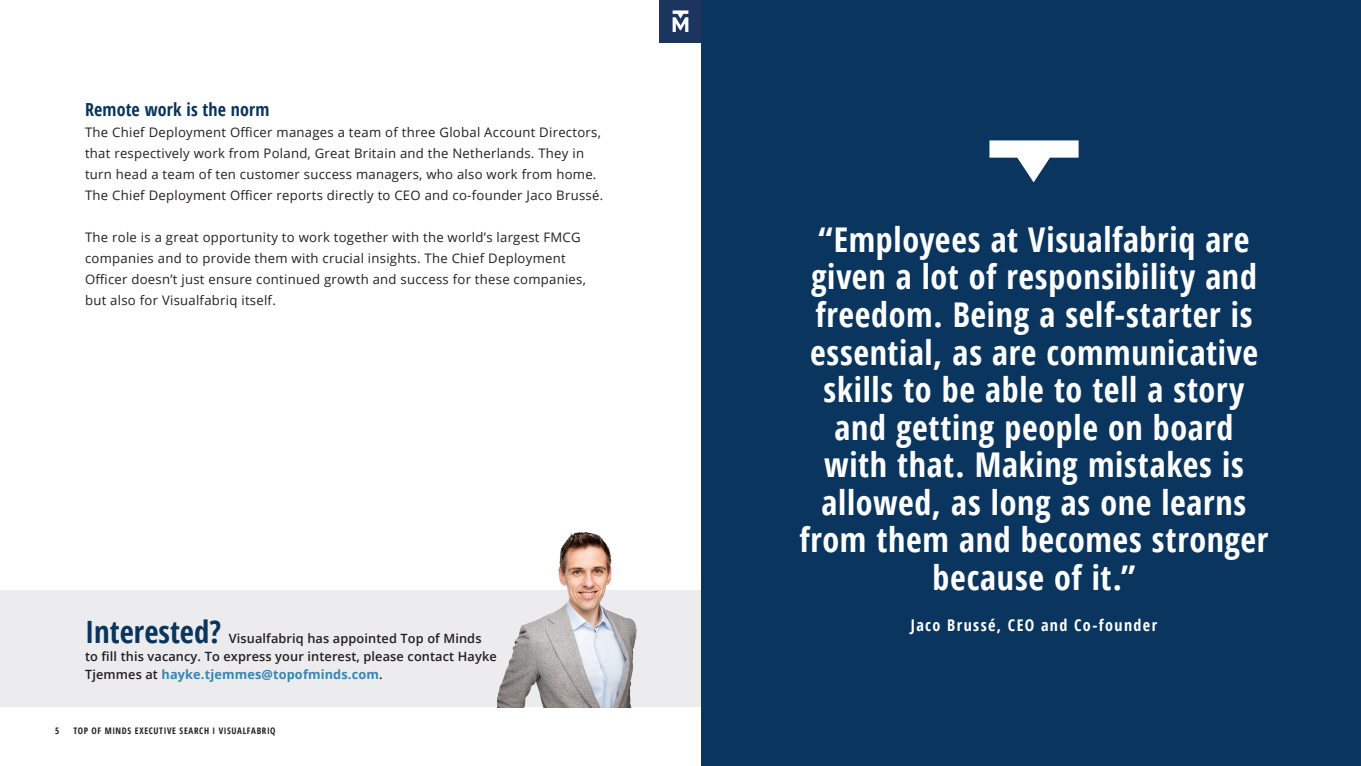
<style>
.page{position:relative;width:1361px;height:766px;background:#fff}
.page>*{position:absolute;margin:0;border:0;box-sizing:border-box;transform-origin:0 0}
.Page_header_kopie{font:700 condensed 34.05px/37.5px "Open Sans";letter-spacing:.02em;color:#fff;text-align:center}
.t1{font:700 condensed 30.75px "Open Sans";color:#0a355e}
.t2{font:700 condensed 18px "Open Sans";letter-spacing:.01em;color:#0a355e}
.t3{font:700 condensed 16.12px "Open Sans";letter-spacing:.085em;color:#fff}
.t4{font:13.12px/21px "Open Sans";letter-spacing:.02em;color:#231f20}
.t5{font:600 12.75px/18px "Open Sans";letter-spacing:.01em;color:#231f20}
.t6{font:700 condensed 9px "Open Sans";letter-spacing:.07em;color:#231f20}
.s1{font-weight:700;color:#3587b0}
</style>
<div class="page">
<div style="left:0;top:590px;width:702px;height:116px;background:#ececee"></div>
<div style="left:702px;top:0;width:659px;height:765px;background:#0a355e"></div>
<svg style="left:989px;top:140px;width:90px;height:43px"></svg>
<img style="left:497px;top:531px;width:140px;height:175px">
<div style="left:659px;top:0;width:43px;height:43px;background:#1c355e"></div>
<svg style="left:672px;top:10px;width:16px;height:22px"></svg>
<p class="t2" style="left:85px;top:96px;width:186px">Remote work is the norm</p>
<p class="t4" style="left:85px;top:121px;width:519px">The Chief Deployment Officer manages a team of three Global Account Directors, that respectively work from Poland, Great Britain and the Netherlands. They in turn head a team of ten customer success managers, who also work from home.<br>The Chief Deployment Officer reports directly to CEO and co-founder Jaco Brussé.</p>
<p class="t4" style="left:85px;top:226px;width:502px">The role is a great opportunity to work together with the world’s largest FMCG companies and to provide them with crucial insights. The Chief Deployment Officer doesn’t just ensure continued growth and success for these companies, but also for Visualfabriq itself.</p>
<p class="t1" style="left:85px;top:609px;width:138px">Interested?</p>
<p class="t5" style="left:85px;top:628px;width:413px;text-indent:144px">Visualfabriq has appointed Top of Minds to fill this vacancy. To express your interest, please contact Hayke<br>Tjemmes at <span class="s1">hayke.tjemmes@topofminds.com</span>.</p>
<p class="t6" style="left:55px;top:724px;width:6px">5</p>
<p class="t6" style="left:73px;top:724px;width:204px">TOP OF MINDS EXECUTIVE SEARCH I VISUALFABRIQ</p>
<p class="Page_header_kopie" style="left:799px;top:220px;width:470px">“Employees at Visualfabriq are given a lot of responsibility and freedom. Being a self-starter is essential, as are communicative skills to be able to tell a story and getting people on board with that. Making mistakes is allowed, as long as one learns from them and becomes stronger because of it.”</p>
<p class="t3" style="left:911px;top:614px;width:248px">Jaco Brussé, CEO and Co-founder</p>
</div>
